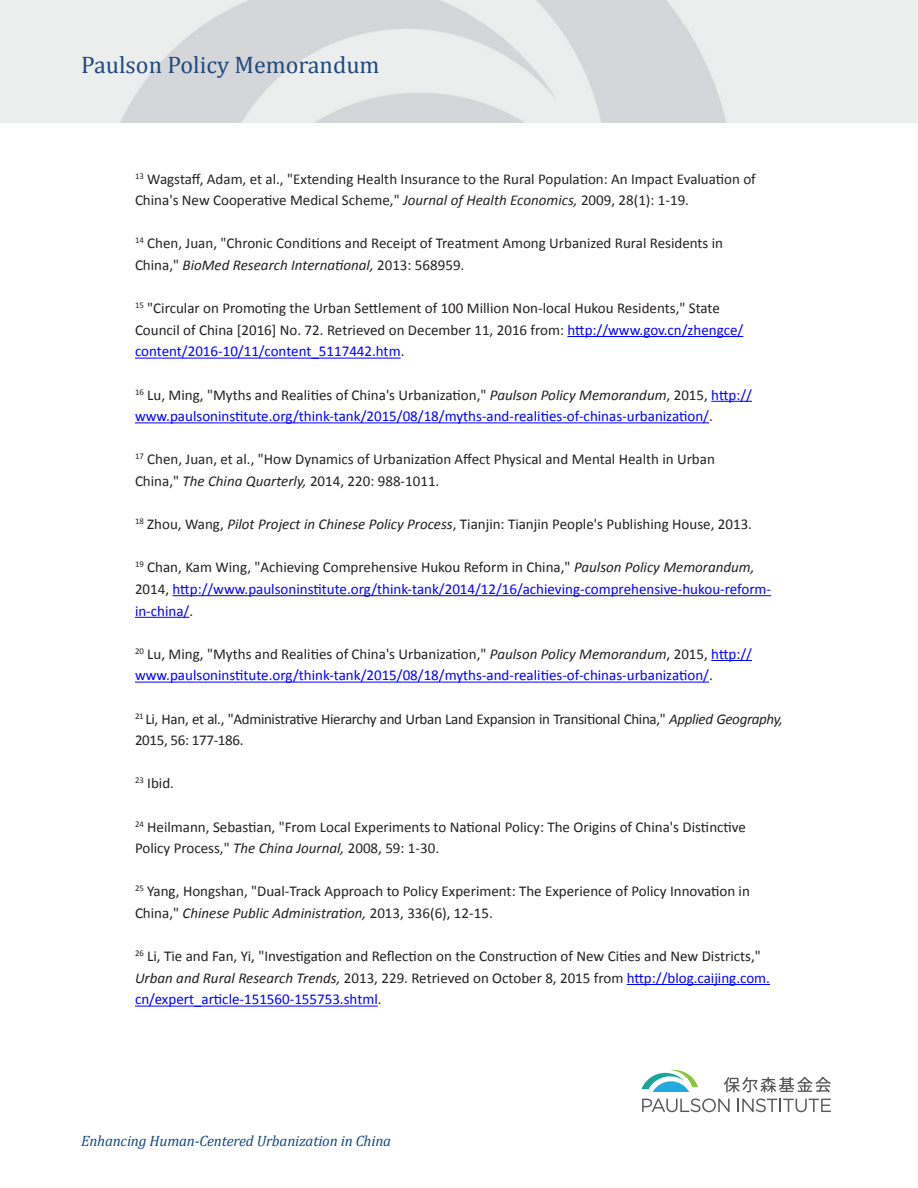
<style>
.page{position:relative;width:918px;height:1188px;background:#fff}
.page>*{position:absolute;margin:0;border:0;box-sizing:border-box;transform-origin:0 0}
.t1{font:24px "Cambria";color:#1f497d}
.t2{font:15px/21.6px "Calibri";color:#231f20}
.t3{font:15px/21.6px "Calibri";color:#222}
.t4{font:15px/21.6px "Calibri";color:#00f}
.t5{font:15px/21.6px "Calibri";letter-spacing:-.02em;color:#231f20}
.t6{font:italic 15px "Cambria";letter-spacing:-.01em;color:#15497e}
.s1{font-style:italic}
.s2{color:#00f}
.s3{color:#231f20}
.s4{color:#222}
.s5{font-style:italic;color:#231f20}
</style>
<div class="page">
<hr style="left:567px;top:336px;width:176px;height:1px;background:#00f">
<hr style="left:135px;top:358px;width:266px;height:1px;background:#00f">
<hr style="left:711px;top:401px;width:41px;height:1px;background:#00f">
<hr style="left:135px;top:422px;width:574px;height:1px;background:#00f">
<hr style="left:173px;top:595px;width:598px;height:1px;background:#00f">
<hr style="left:135px;top:617px;width:54px;height:1px;background:#00f">
<hr style="left:711px;top:660px;width:41px;height:1px;background:#00f">
<hr style="left:135px;top:682px;width:574px;height:1px;background:#00f">
<hr style="left:627px;top:984px;width:143px;height:1px;background:#00f">
<hr style="left:135px;top:1006px;width:243px;height:1px;background:#00f">
<img style="left:0;top:0;width:918px;height:123px">
<svg style="left:641px;top:1069px;width:190px;height:43px"></svg>
<h1 class="t1" style="left:81px;top:50px;width:300px">Paulson Policy Memorandum</h1>
<p class="t3" style="left:135px;top:168px;width:622px"><sup>13</sup> Wagstaff, Adam, et al., "Extending Health Insurance to the Rural Population: An Impact Evaluation of<br>China's New Cooperative Medical Scheme," <span class="s1">Journal of Health Economics,</span> 2009, 28(1): 1-19.</p>
<p class="t3" style="left:135px;top:232px;width:590px"><sup>14</sup> Chen, Juan, "Chronic Conditions and Receipt of Treatment Among Urbanized Rural Residents in<br>China," <span class="s1">BioMed Research International,</span> 2013: 568959.</p>
<p class="t2" style="left:135px;top:297px;width:610px"><sup>15</sup> "Circular on Promoting the Urban Settlement of 100 Million Non-local Hukou Residents," State<br>Council of China [2016] No. 72. Retrieved on December 11, 2016 from: <span class="s2">http://www.gov.cn/zhengce/ content/2016-10/11/content_5117442.htm</span>.</p>
<p class="t4" style="left:135px;top:384px;width:619px"><sup>16</sup> <span class="s3">Lu, Ming,</span> <span class="s4">"</span><span class="s3">Myths and Realities of China's Urbanization,</span><span class="s4">"</span> <span class="s5">Paulson Policy Memorandum</span><span class="s3">, 2015,</span> http:// www.paulsoninstitute.org/think-tank/2015/08/18/myths-and-realities-of-chinas-urbanization/<span class="s3">.</span></p>
<p class="t3" style="left:135px;top:448px;width:581px"><sup>17</sup> Chen, Juan, et al., "How Dynamics of Urbanization Affect Physical and Mental Health in Urban<br>China," <span class="s1">The China Quarterly,</span> 2014, 220: 988-1011.</p>
<p class="t2" style="left:135px;top:513px;width:619px"><sup>18</sup> Zhou, Wang, <span class="s1">Pilot Project in Chinese Policy Process</span>, Tianjin: Tianjin People's Publishing House, 2013.</p>
<p class="t4" style="left:135px;top:556px;width:638px"><sup>19</sup> <span class="s3">Chan, Kam Wing,</span> <span class="s4">"</span><span class="s3">Achieving Comprehensive Hukou Reform in China,</span><span class="s4">"</span> <span class="s5">Paulson Policy Memorandum,<br></span><span class="s3">2014,</span> http://www.paulsoninstitute.org/think-tank/2014/12/16/achieving-comprehensive-hukou-reform&shy;in-china/<span class="s3">.</span></p>
<p class="t4" style="left:135px;top:643px;width:619px"><sup>20</sup> <span class="s3">Lu, Ming, "Myths and Realities of China's Urbanization,"</span> <span class="s5">Paulson Policy Memorandum</span><span class="s3">, 2015,</span> http:// www.paulsoninstitute.org/think-tank/2015/08/18/myths-and-realities-of-chinas-urbanization/<span class="s3">.</span></p>
<p class="t5" style="left:135px;top:708px;width:649px"><sup>21</sup> Li, Han, et al., "Administrative Hierarchy and Urban Land Expansion in Transitional China," <span class="s1">Applied Geography,<br></span>2015, 56: 177-186.</p>
<p class="t2" style="left:135px;top:772px;width:41px"><sup>23</sup> Ibid.</p>
<p class="t3" style="left:135px;top:816px;width:613px"><sup>24</sup> Heilmann, Sebastian, "From Local Experiments to National Policy: The Origins of China's Distinctive<br>Policy Process," <span class="s1">The China Journal,</span> 2008, 59: 1-30.</p>
<p class="t2" style="left:135px;top:880px;width:616px"><sup>25</sup> Yang, Hongshan, <span class="s4">"</span>Dual-Track Approach to Policy Experiment: The Experience of Policy Innovation in<br>China,<span class="s4">"</span> <span class="s1">Chinese Public Administration,</span> 2013, 336(6), 12-15.</p>
<p class="t2" style="left:135px;top:945px;width:637px"><sup>26</sup> Li, Tie and Fan, Yi, <span class="s4">"</span>Investigation and Reflection on the Construction of New Cities and New Districts,<span class="s4">"<br></span><span class="s1">Urban and Rural Research Trends,</span> 2013, 229. Retrieved on October 8, 2015 from <span class="s2">http://blog.caijing.com. cn/expert_article-151560-155753.shtml</span>.</p>
<p class="t6" style="left:81px;top:1131px;width:312px">Enhancing Human-Centered Urbanization in China</p>
</div>
